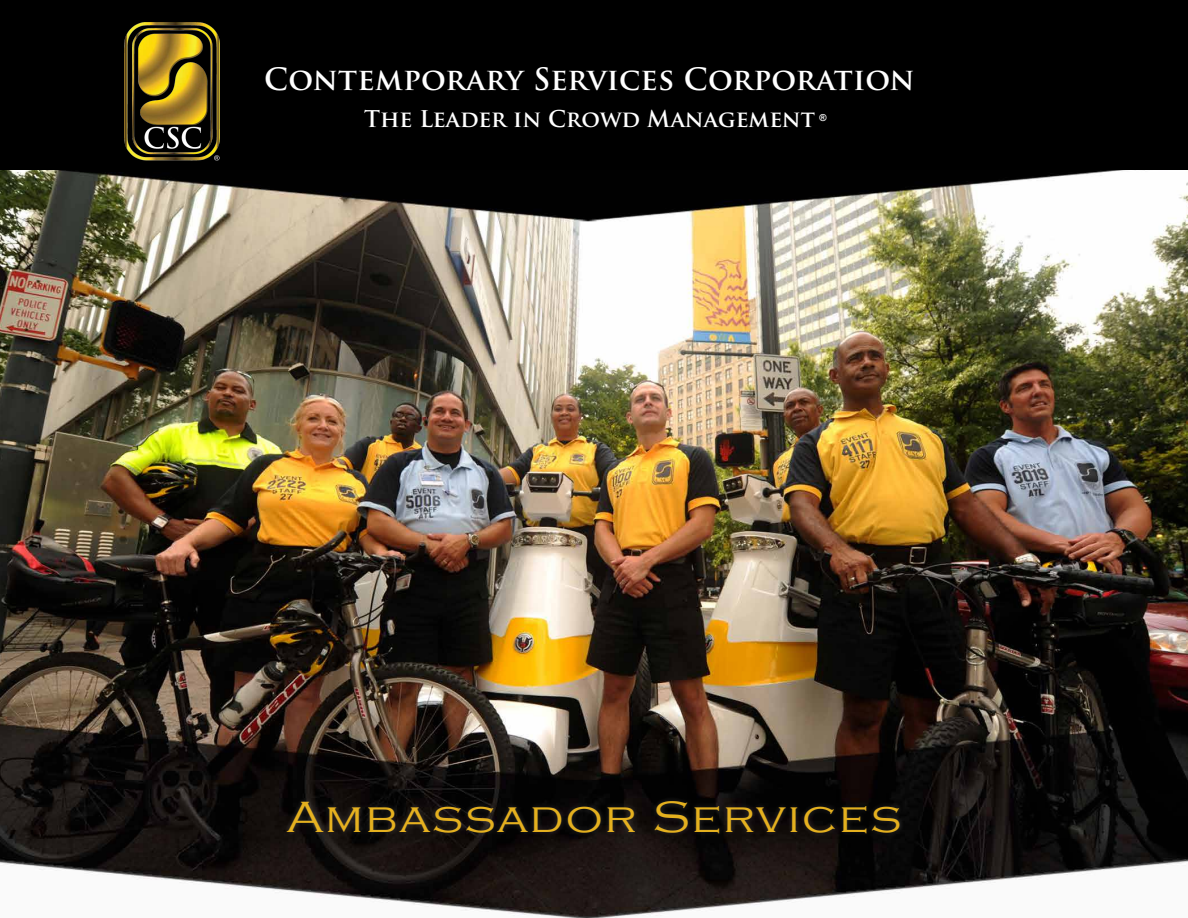
<style>
.page{position:relative;width:1188px;height:918px;background:#fff}
.page>*{position:absolute;margin:0;border:0;box-sizing:border-box;transform-origin:0 0}
.t1{font:300 45px "Copperplate Gothic";letter-spacing:.04em;color:#fec422;scale:1.1 1}
.t2{font:700 30px "Trajan Pro";letter-spacing:.01em;color:#fff}
.t3{font:700 22.5px "Trajan Pro";color:#fff}
.t4{font:700 9.6px "Arial";color:#fff}
</style>
<div class="page">
<img style="left:0;top:170px;width:1188px;height:748px">
<div style="left:0;top:0;width:1188px;height:170px;background:#000"></div>
<img style="left:124px;top:23px;width:95px;height:138px">
<div style="left:281px;top:796px;width:625px;height:43px;background:#fff;opacity:.21"></div>
<p class="t2" style="left:264px;top:60px;width:652px">Contemporary Services Corporation</p>
<p class="t4" style="left:819px;top:111px;width:9px">®</p>
<p class="t3" style="left:364px;top:105px;width:452px">The Leader in Crowd Management</p>
<h1 class="t1" style="left:287px;top:792px;width:560px">Ambassador Services</h1>
</div>
